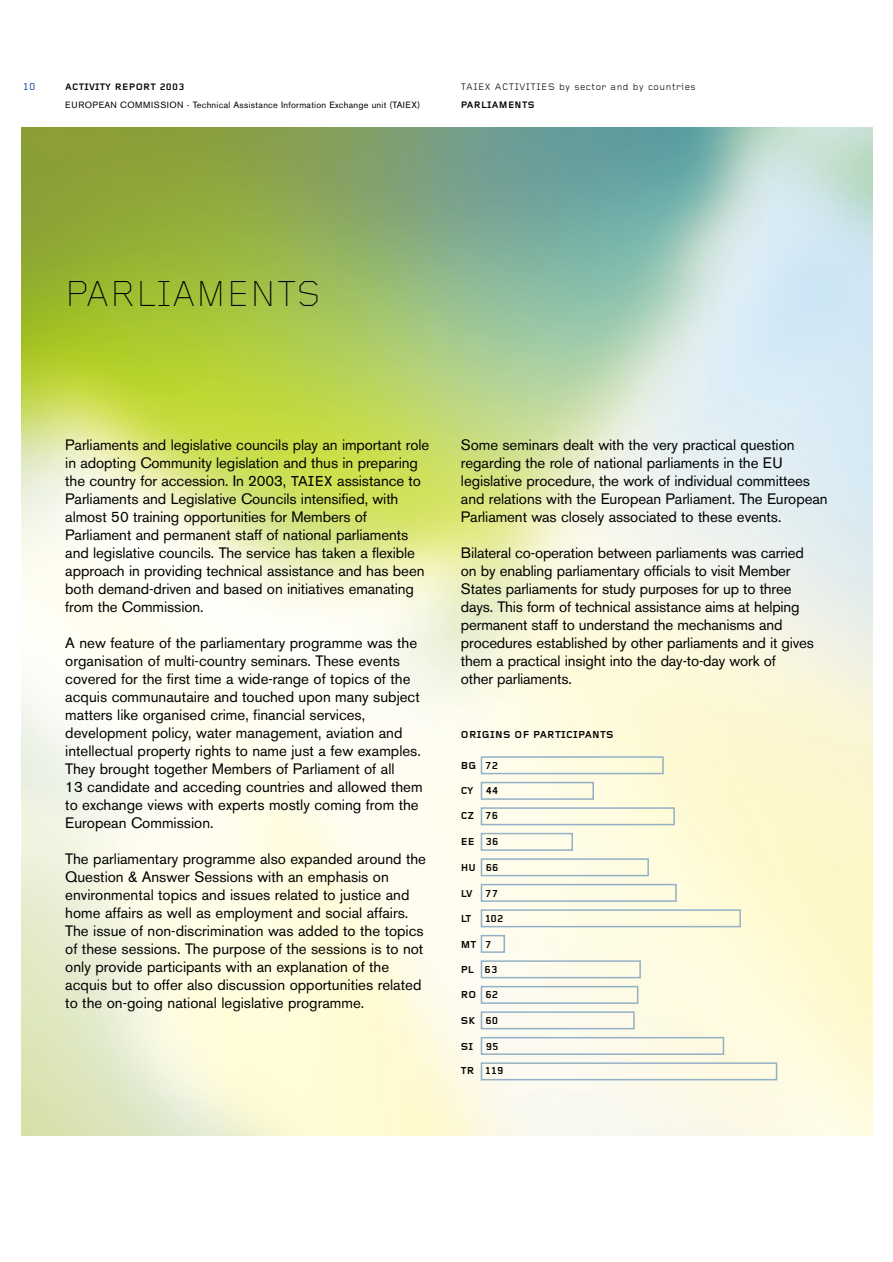
<style>
.page{position:relative;width:893px;height:1262px;background:#fff}
.page>*{position:absolute;margin:0;border:0;box-sizing:border-box;transform-origin:0 0}
.t1{font:300 37.5px "Foundry Gridnik";letter-spacing:.03em;color:#000}
.t2{font:15px/18px "Akzidenz Grotesk BE";letter-spacing:-.005em;color:#000}
.t3{font:700 10.5px "Foundry Gridnik";color:#000}
.t4{font:700 10.5px "Foundry Gridnik";letter-spacing:.03em;color:#000}
.t5{font:500 10.5px "Foundry Gridnik";color:#26509b}
.t6{font:9.75px "Foundry Gridnik";letter-spacing:.055em;color:#000}
.t7{font:700 9.75px "Foundry Gridnik";letter-spacing:.03em;color:#000}
.t8{font:9px "Akzidenz Grotesk BE";letter-spacing:.03em;color:#000}
.s1{font-family:"Foundry Gridnik";font-weight:500}
</style>
<div class="page">
<img style="left:21px;top:128px;width:851px;height:1007px">
<svg style="left:480px;top:755px;width:298px;height:326px;background:#f6f5de"></svg>
<svg style="left:480px;top:832px;width:93px;height:121px;background:#f1f3e5"></svg>
<p class="t5" style="left:23px;top:83px;width:14px">10</p>
<p class="t7" style="left:65px;top:84px;width:120px">ACTIVITY REPORT 2003</p>
<p class="t8" style="left:65px;top:102px;width:356px">EUROPEAN COMMISSION - Technical Assistance Information Exchange unit (TAIEX)</p>
<p class="t6" style="left:461px;top:84px;width:236px">TAIEX ACTIVITIES by sector and by countries</p>
<p class="t7" style="left:461px;top:102px;width:75px">PARLIAMENTS</p>
<h1 class="t1" style="left:65px;top:281px;width:257px">PARLIAMENTS</h1>
<p class="t2" style="left:65px;top:437px;width:365px">Parliaments and legislative councils play an important role in adopting Community legislation and thus in preparing the country for accession. In 2003, <span class="s1">TAIEX</span> assistance to Parliaments and Legislative Councils intensified, with almost 50 training opportunities for Members of Parliament and permanent staff of national parliaments and legislative councils. The service has taken a flexible approach in providing technical assistance and has been both demand-driven and based on initiatives emanating from the Commission.</p>
<p class="t2" style="left:65px;top:635px;width:359px">A new feature of the parliamentary programme was the organisation of multi-country seminars. These events covered for the first time a wide-range of topics of the acquis communautaire and touched upon many subject matters like organised crime, financial services, development policy, water management, aviation and intellectual property rights to name just a few examples.<br>They brought together Members of Parliament of all<br>13 candidate and acceding countries and allowed them to exchange views with experts mostly coming from the European Commission.</p>
<p class="t2" style="left:65px;top:851px;width:362px">The parliamentary programme also expanded around the Question &amp; Answer Sessions with an emphasis on environmental topics and issues related to justice and home affairs as well as employment and social affairs.<br>The issue of non-discrimination was added to the topics of these sessions. The purpose of the sessions is to not only provide participants with an explanation of the acquis but to offer also discussion opportunities related to the on-going national legislative programme.</p>
<p class="t2" style="left:461px;top:437px;width:368px">Some seminars dealt with the very practical question regarding the role of national parliaments in the EU legislative procedure, the work of individual committees and relations with the European Parliament. The European Parliament was closely associated to these events.</p>
<p class="t2" style="left:461px;top:545px;width:354px">Bilateral co-operation between parliaments was carried on by enabling parliamentary officials to visit Member States parliaments for study purposes for up to three days. This form of technical assistance aims at helping permanent staff to understand the mechanisms and procedures established by other parliaments and it gives them a practical insight into the day-to-day work of<br>other parliaments.</p>
<p class="t4" style="left:461px;top:731px;width:154px">ORIGINS OF PARTICIPANTS</p>
<p class="t3" style="left:461px;top:761px;width:39px">BG 72</p>
<p class="t3" style="left:461px;top:787px;width:39px">CY 44</p>
<p class="t3" style="left:461px;top:812px;width:39px">CZ 76</p>
<p class="t3" style="left:461px;top:838px;width:39px">EE 36</p>
<p class="t3" style="left:461px;top:864px;width:39px">HU 66</p>
<p class="t3" style="left:461px;top:889px;width:39px">LV 77</p>
<p class="t3" style="left:461px;top:914px;width:12px">LT</p>
<p class="t3" style="left:485px;top:914px;width:20px">102</p>
<p class="t3" style="left:461px;top:940px;width:32px">MT 7</p>
<p class="t3" style="left:461px;top:965px;width:38px">PL 63</p>
<p class="t3" style="left:461px;top:991px;width:39px">RO 62</p>
<p class="t3" style="left:461px;top:1017px;width:39px">SK 60</p>
<p class="t3" style="left:461px;top:1043px;width:39px">SI 95</p>
<p class="t3" style="left:461px;top:1067px;width:44px">TR 119</p>
</div>
